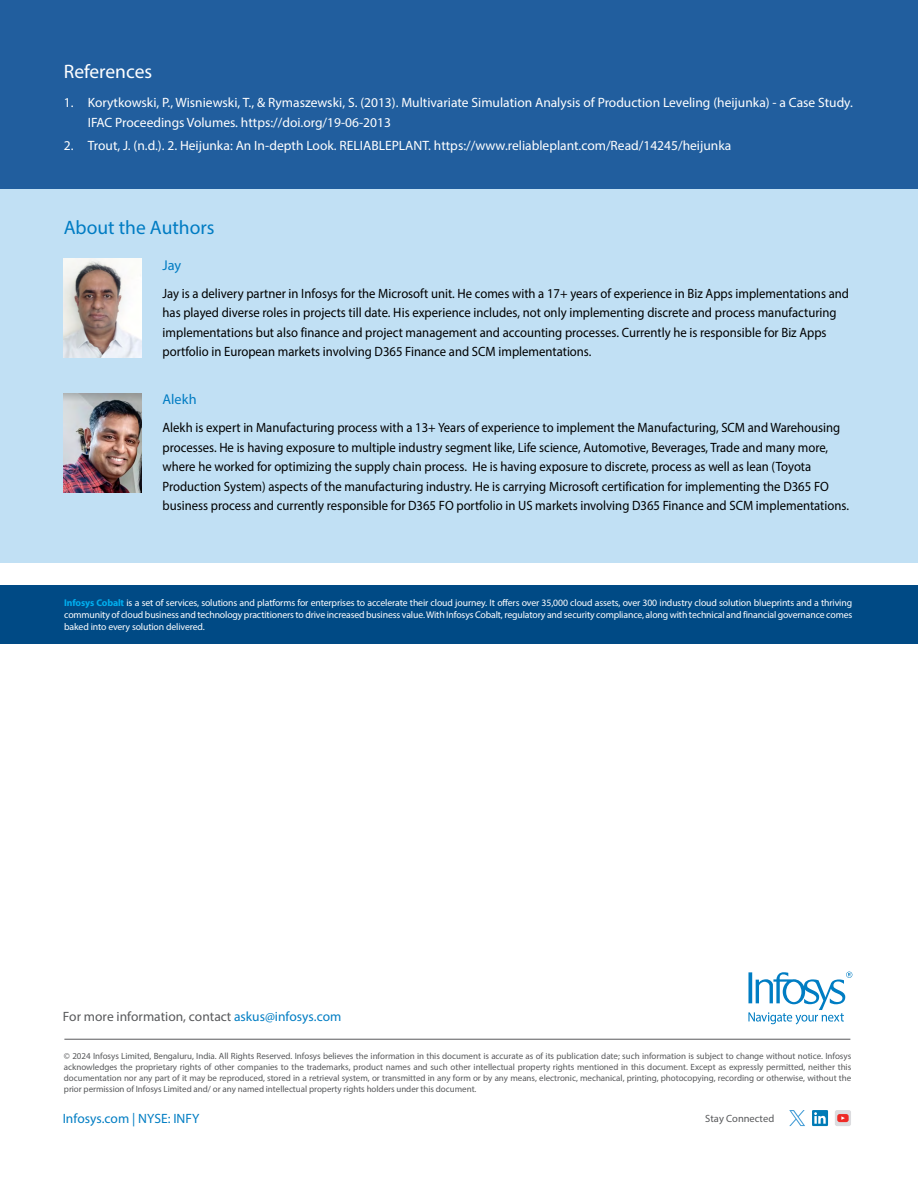
<style>
.page{position:relative;width:918px;height:1188px;background:#fff}
.page>*{position:absolute;margin:0;border:0;box-sizing:border-box;transform-origin:0 0}
.t1{font:19.5px "Myriad Pro";color:#007cc3}
.t2{font:19.5px "Myriad Pro";color:#fff}
.t3{font:14.25px "Myriad Pro";color:#007cc3}
.t4{font:13.5px/19.5px "Myriad Pro";color:#000;scale:.94 1}
.t5{font:13.5px/19.5px "Myriad Pro";color:#fff}
.t6{font:13.5px "Myriad Pro";color:#58595b}
.t7{font:13.5px "Myriad Pro";color:#007dc3}
.t8{font:10.5px "Myriad Pro";color:#58595b}
.t9{font:9.75px/12px "Myriad Pro";letter-spacing:-.015em;color:#fff;text-align:justify}
.t10{font:9px/10.8px "Myriad Pro";letter-spacing:-.005em;color:#58595b;text-align:justify}
.s1{font-weight:700;color:#00aeef}
.s2{color:#007dc3}
</style>
<div class="page">
<svg style="left:748px;top:972px;width:104px;height:52px"></svg>
<hr style="left:64px;top:1039px;width:786px;height:1px;background:#58595b">
<div style="left:812px;top:1110px;width:16px;height:16px;background:#007bb6"></div>
<svg style="left:814px;top:1112px;width:12px;height:12px"></svg>
<div style="left:835px;top:1110px;width:16px;height:16px;background:#dcdcdf;border-radius:2px"></div>
<div style="left:837px;top:1114px;width:12px;height:8px;background:#ee2a26;border-radius:2px"></div>
<svg style="left:841px;top:1116px;width:4px;height:4px"></svg>
<svg style="left:789px;top:1110px;width:16px;height:16px"></svg>
<div style="left:0;top:176px;width:918px;height:387px;background:#c1e0f4"></div>
<div style="left:0;top:0;width:918px;height:188px;background:#215e9e"></div>
<img style="left:64px;top:259px;width:78px;height:99px">
<img style="left:64px;top:393px;width:78px;height:99px">
<div style="left:0;top:585px;width:918px;height:58px;background:#004a85"></div>
<h1 class="t2" style="left:64px;top:59px;width:90px">References</h1>
<p class="t5" style="left:88px;top:93px;width:767px;text-indent:-24px">1. Korytkowski, P., Wisniewski, T., &amp; Rymaszewski, S. (2013). Multivariate Simulation Analysis of Production Leveling (heijunka) - a Case Study.<br>IFAC Proceedings Volumes. https://doi.org/19-06-2013</p>
<p class="t5" style="left:64px;top:136px;width:669px">2. Trout, J. (n.d.). 2. Heijunka: An In-depth Look. RELIABLEPLANT. https://www.reliableplant.com/Read/14245/heijunka</p>
<h1 class="t1" style="left:64px;top:215px;width:152px">About the Authors</h1>
<p class="t3" style="left:163px;top:256px;width:20px">Jay</p>
<p class="t4" style="left:163px;top:283px;width:732px">Jay is a delivery partner in Infosys for the Microsoft unit. He comes with a 17+ years of experience in Biz Apps implementations and has played diverse roles in projects till date. His experience includes, not only implementing discrete and process manufacturing implementations but also finance and project management and accounting processes. Currently he is responsible for Biz Apps portfolio in European markets involving D365 Finance and SCM implementations.</p>
<p class="t3" style="left:163px;top:391px;width:36px">Alekh</p>
<p class="t4" style="left:163px;top:418px;width:732px">Alekh is expert in Manufacturing process with a 13+ Years of experience to implement the Manufacturing, SCM and Warehousing processes. He is having exposure to multiple industry segment like, Life science, Automotive, Beverages, Trade and many more, where he worked for optimizing the supply chain process. He is having exposure to discrete, process as well as lean (Toyota Production System) aspects of the manufacturing industry. He is carrying Microsoft certification for implementing the D365 FO business process and currently responsible for D365 FO portfolio in US markets involving D365 Finance and SCM implementations.</p>
<p class="t9" style="left:64px;top:596px;width:790px"><span class="s1">Infosys Cobalt</span> is a set of services, solutions and platforms for enterprises to accelerate their cloud journey. It offers over 35,000 cloud assets, over 300 industry cloud solution blueprints and a thriving community of cloud business and technology practitioners to drive increased business value. With Infosys Cobalt, regulatory and security compliance, along with technical and financial governance comes baked into every solution delivered.</p>
<p class="t6" style="left:63px;top:1009px;width:280px">For more information, contact <span class="s2">askus@infosys.com</span></p>
<p class="t10" style="left:64px;top:1051px;width:789px">© 2024 Infosys Limited, Bengaluru, India. All Rights Reserved. Infosys believes the information in this document is accurate as of its publication date; such information is subject to change without notice. Infosys acknowledges the proprietary rights of other companies to the trademarks, product names and such other intellectual property rights mentioned in this document. Except as expressly permitted, neither this documentation nor any part of it may be reproduced, stored in a retrieval system, or transmitted in any form or by any means, electronic, mechanical, printing, photocopying, recording or otherwise, without the prior permission of Infosys Limited and/ or any named intellectual property rights holders under this document.</p>
<p class="t7" style="left:63px;top:1110px;width:138px">Infosys.com | NYSE: INFY</p>
<p class="t8" style="left:705px;top:1112px;width:70px">Stay Connected</p>
</div>
